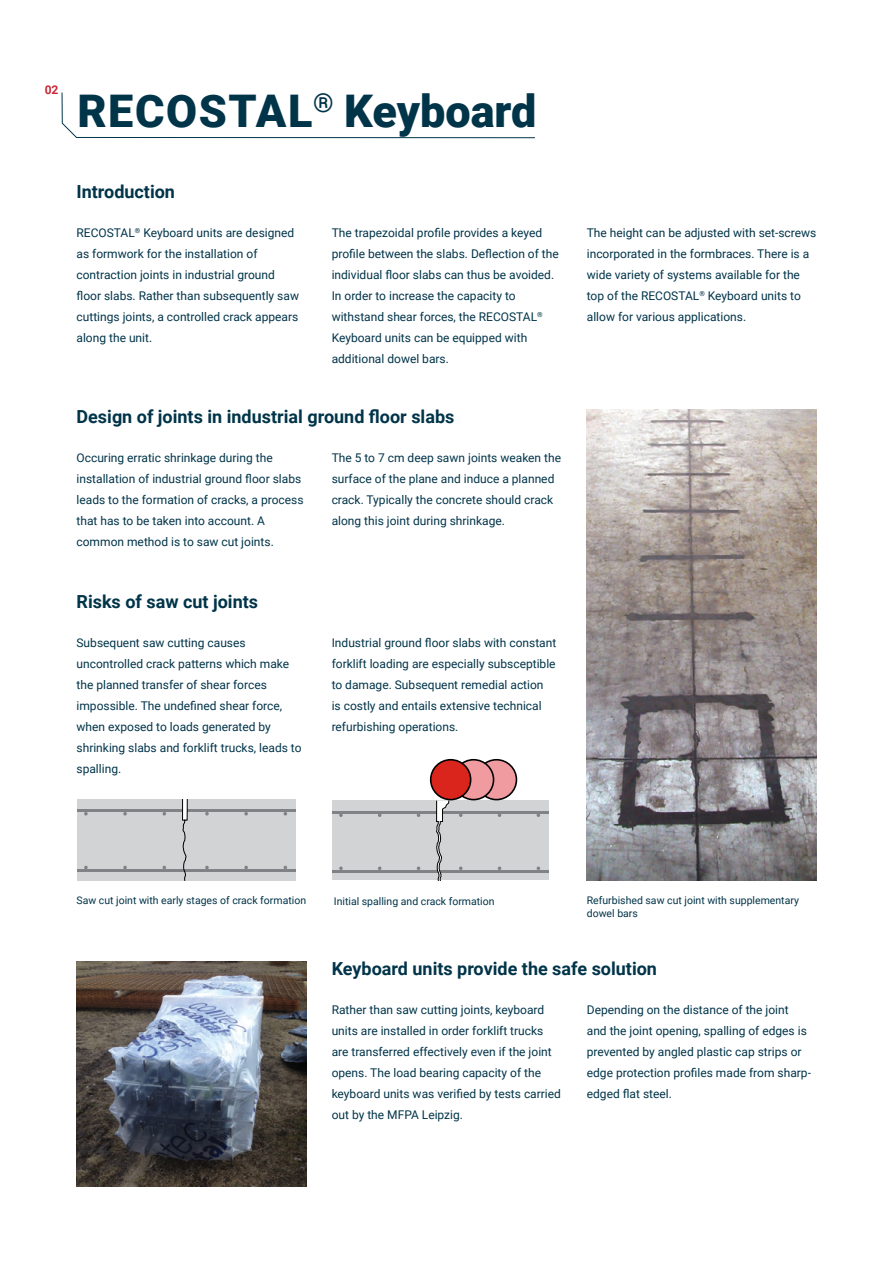
<style>
.page{position:relative;width:893px;height:1263px;background:#fff}
.page>*{position:absolute;margin:0;border:0;box-sizing:border-box;transform-origin:0 0}
.t1{font:900 45px "Roboto";color:#003449}
.t2{font:700 18px "Roboto";color:#003449}
.t3{font:12px/21px "Roboto";color:#003449}
.t4{font:700 12px "Roboto";color:#c92736}
.t5{font:10.5px/12.6px "Roboto";color:#003449}
</style>
<div class="page">
<svg style="left:61px;top:92px;width:474px;height:46px"></svg>
<img style="left:587px;top:410px;width:229px;height:470px">
<div style="left:332px;top:801px;width:217px;height:79px;background:#d1d3d4"></div>
<hr style="left:332px;top:870px;width:110px;height:2px;background:#808285">
<hr style="left:332px;top:811px;width:105px;height:2px;background:#808285">
<div style="left:476px;top:760px;width:40px;height:40px;background:#f09ba0;border-radius:50%"></div>
<div style="left:476px;top:759px;width:41px;height:41px;border:2px solid #000;border-radius:50%"></div>
<div style="left:454px;top:760px;width:40px;height:40px;background:#f09ba0;border-radius:50%"></div>
<div style="left:453px;top:759px;width:41px;height:41px;border:2px solid #000;border-radius:50%"></div>
<div style="left:431px;top:760px;width:40px;height:40px;background:#da251c;border-radius:50%"></div>
<div style="left:430px;top:759px;width:41px;height:41px;border:2px solid #000;border-radius:50%"></div>
<svg style="left:339px;top:813px;width:4px;height:4px"></svg>
<svg style="left:378px;top:813px;width:3px;height:4px"></svg>
<svg style="left:417px;top:813px;width:3px;height:4px"></svg>
<hr style="left:442px;top:811px;width:107px;height:2px;background:#808285">
<svg style="left:459px;top:813px;width:4px;height:4px"></svg>
<svg style="left:498px;top:813px;width:3px;height:4px"></svg>
<svg style="left:537px;top:813px;width:3px;height:4px"></svg>
<svg style="left:339px;top:866px;width:4px;height:4px"></svg>
<svg style="left:417px;top:866px;width:3px;height:4px"></svg>
<hr style="left:442px;top:870px;width:107px;height:2px;background:#808285">
<svg style="left:459px;top:866px;width:4px;height:4px"></svg>
<svg style="left:498px;top:866px;width:3px;height:4px"></svg>
<svg style="left:436px;top:800px;width:14px;height:80px"></svg>
<div style="left:77px;top:799px;width:219px;height:81px;background:#d1d3d4"></div>
<hr style="left:77px;top:869px;width:112px;height:3px;background:#808285">
<hr style="left:77px;top:810px;width:106px;height:2px;background:#808285">
<svg style="left:84px;top:812px;width:4px;height:3px"></svg>
<svg style="left:123px;top:812px;width:4px;height:3px"></svg>
<hr style="left:187px;top:810px;width:109px;height:2px;background:#808285">
<svg style="left:205px;top:812px;width:4px;height:3px"></svg>
<svg style="left:244px;top:812px;width:4px;height:3px"></svg>
<svg style="left:84px;top:866px;width:4px;height:3px"></svg>
<svg style="left:123px;top:866px;width:4px;height:3px"></svg>
<svg style="left:162px;top:866px;width:4px;height:3px"></svg>
<hr style="left:189px;top:869px;width:107px;height:3px;background:#808285">
<svg style="left:205px;top:866px;width:4px;height:3px"></svg>
<svg style="left:244px;top:866px;width:4px;height:3px"></svg>
<svg style="left:182px;top:799px;width:6px;height:81px"></svg>
<img style="left:77px;top:961px;width:229px;height:225px">
<p class="t4" style="left:45px;top:81px;width:15px">02</p>
<h1 class="t1" style="left:77px;top:79px;width:461px">RECOSTAL<sup>®</sup> Keyboard</h1>
<h2 class="t2" style="left:77px;top:179px;width:100px">Introduction</h2>
<p class="t3" style="left:77px;top:222px;width:224px">RECOSTAL<sup>®</sup> Keyboard units are designed as formwork for the installation of contraction joints in industrial ground floor slabs. Rather than subsequently saw cuttings joints, a controlled crack appears along the unit.</p>
<p class="t3" style="left:332px;top:222px;width:229px">The trapezoidal profile provides a keyed profile between the slabs. Deflection of the individual floor slabs can thus be avoided.<br>In order to increase the capacity to withstand shear forces, the RECOSTAL<sup>® </sup>Keyboard units can be equipped with additional dowel bars.</p>
<p class="t3" style="left:587px;top:222px;width:231px">The height can be adjusted with set-screws incorporated in the formbraces. There is a wide variety of systems available for the top of the RECOSTAL<sup>®</sup> Keyboard units to allow for various applications.</p>
<h2 class="t2" style="left:77px;top:404px;width:379px">Design of joints in industrial ground floor slabs</h2>
<p class="t3" style="left:77px;top:447px;width:229px">Occuring erratic shrinkage during the installation of industrial ground floor slabs leads to the formation of cracks, a process that has to be taken into account. A common method is to saw cut joints.</p>
<p class="t3" style="left:332px;top:447px;width:231px">The 5 to 7 cm deep sawn joints weaken the surface of the plane and induce a planned crack. Typically the concrete should crack along this joint during shrinkage.</p>
<h2 class="t2" style="left:77px;top:589px;width:183px">Risks of saw cut joints</h2>
<p class="t3" style="left:77px;top:631px;width:226px">Subsequent saw cutting causes uncontrolled crack patterns which make the planned transfer of shear forces impossible. The undefined shear force, when exposed to loads generated by shrinking slabs and forklift trucks, leads to spalling.</p>
<p class="t3" style="left:332px;top:631px;width:226px">Industrial ground floor slabs with constant forklift loading are especially subsceptible to damage. Subsequent remedial action<br>is costly and entails extensive technical refurbishing operations.</p>
<p class="t5" style="left:77px;top:893px;width:231px">Saw cut joint with early stages of crack formation</p>
<p class="t5" style="left:334px;top:894px;width:162px">Initial spalling and crack formation</p>
<p class="t5" style="left:587px;top:893px;width:214px">Refurbished saw cut joint with supplementary dowel bars</p>
<h2 class="t2" style="left:332px;top:956px;width:327px">Keyboard units provide the safe solution</h2>
<p class="t3" style="left:332px;top:999px;width:231px">Rather than saw cutting joints, keyboard units are installed in order forklift trucks are transferred effectively even if the joint opens. The load bearing capacity of the keyboard units was verified by tests carried out by the MFPA Leipzig.</p>
<p class="t3" style="left:587px;top:999px;width:226px">Depending on the distance of the joint and the joint opening, spalling of edges is prevented by angled plastic cap strips or edge protection profiles made from sharp&shy;edged flat steel.</p>
</div>
